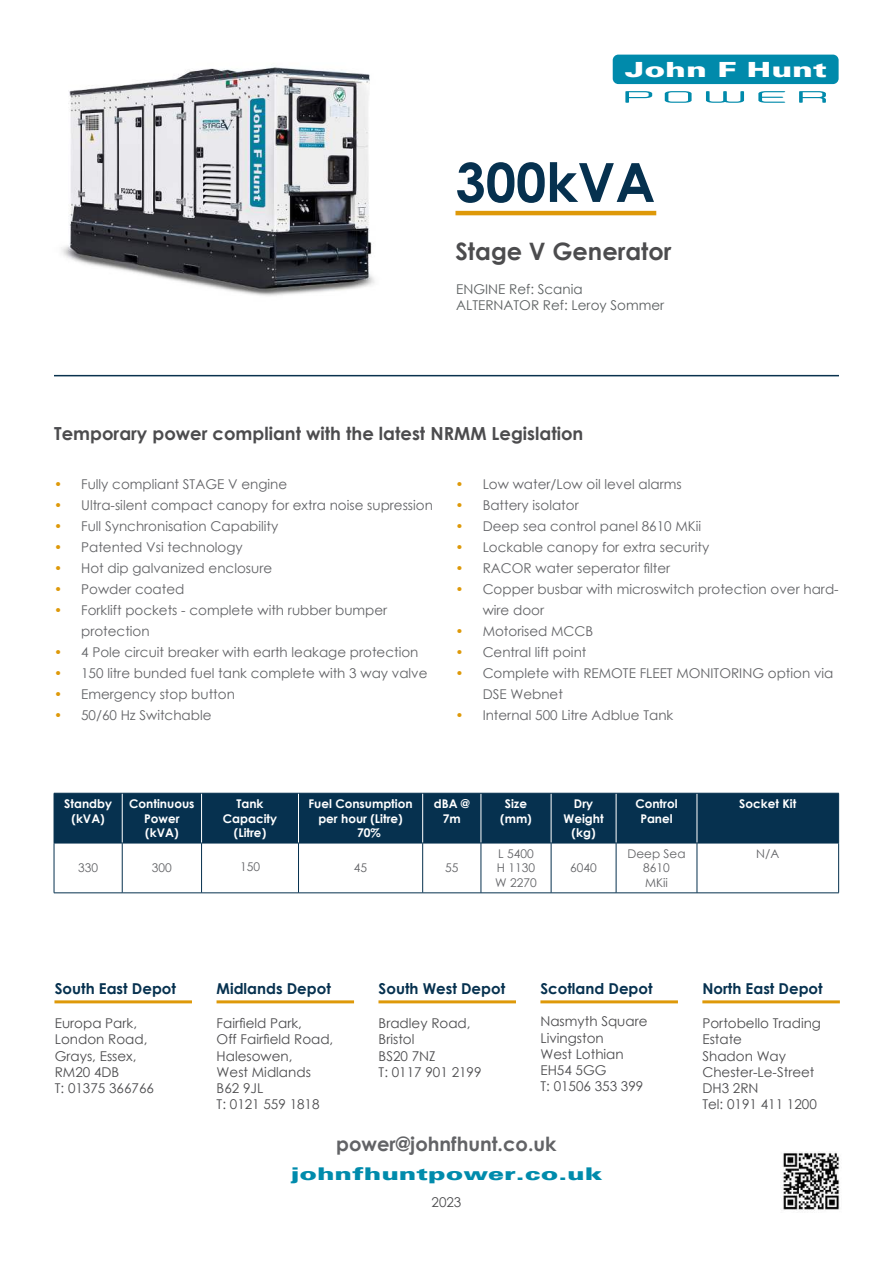
<style>
.page{position:relative;width:893px;height:1263px;background:#fff}
.page>*{position:absolute;margin:0;border:0;box-sizing:border-box;transform-origin:0 0}
.t1{font:700 54px "Century Gothic";color:#06314f}
.t2{font:700 24px "Century Gothic";color:#4c4c4e}
.t3{font:900 20.85px "Univers";color:#fff;scale:1.5 1}
.t4{font:700 19.5px "Century Gothic";color:#626366}
.t5{font:700 18px "Century Gothic";color:#4c4c4e}
.t6{font:900 17.55px "Univers 75";color:#008bac;scale:1.5 1}
.t7{font:16.65px "Zolano Sans BTN";letter-spacing:.18em;color:#008aab;scale:3.11 1}
.t8{font:700 15px "Century Gothic";color:#06314f}
.t9{font:13.5px/21px "Century Gothic";color:#626366}
.t10{font:13.5px/16.2px "Century Gothic";color:#4c4c4e}
.t11{font:13.5px/16.2px "Century Gothic";color:#5b5f60}
.t12{font:700 12px/14.4px "Century Gothic";color:#fff;text-align:center}
.t13{font:12px/14.4px "Century Gothic";color:#626366}
.s1{color:#de9909}
</style>
<div class="page">
<img style="left:61px;top:67px;width:314px;height:229px">
<div style="left:613px;top:55px;width:226px;height:29px;background:#008aab;border-radius:6px"></div>
<hr style="left:455px;top:211px;width:201px;height:4px;background:#de9909">
<div style="left:55px;top:794px;width:783px;height:49px;background:#06314f"></div>
<hr style="left:122px;top:793px;width:1px;height:50px;background:#fff">
<hr style="left:201px;top:793px;width:1px;height:50px;background:#fff">
<hr style="left:298px;top:793px;width:1px;height:50px;background:#fff">
<hr style="left:422px;top:793px;width:1px;height:50px;background:#fff">
<hr style="left:481px;top:793px;width:1px;height:50px;background:#fff">
<hr style="left:551px;top:793px;width:1px;height:50px;background:#fff">
<hr style="left:616px;top:793px;width:1px;height:50px;background:#fff">
<hr style="left:697px;top:793px;width:1px;height:50px;background:#fff">
<hr style="left:54px;top:843px;width:1px;height:50px;background:#06314f">
<hr style="left:122px;top:843px;width:1px;height:50px;background:#06314f">
<hr style="left:201px;top:843px;width:1px;height:50px;background:#06314f">
<hr style="left:298px;top:843px;width:1px;height:50px;background:#06314f">
<hr style="left:422px;top:843px;width:1px;height:50px;background:#06314f">
<hr style="left:481px;top:843px;width:1px;height:50px;background:#06314f">
<hr style="left:551px;top:843px;width:1px;height:50px;background:#06314f">
<hr style="left:616px;top:843px;width:1px;height:50px;background:#06314f">
<hr style="left:697px;top:843px;width:1px;height:50px;background:#06314f">
<hr style="left:838px;top:843px;width:1px;height:50px;background:#06314f">
<hr style="left:54px;top:892px;width:68px;height:1px;background:#06314f">
<hr style="left:122px;top:892px;width:80px;height:1px;background:#06314f">
<hr style="left:202px;top:892px;width:96px;height:1px;background:#06314f">
<hr style="left:298px;top:892px;width:125px;height:1px;background:#06314f">
<hr style="left:423px;top:892px;width:58px;height:1px;background:#06314f">
<hr style="left:481px;top:892px;width:70px;height:1px;background:#06314f">
<hr style="left:551px;top:892px;width:65px;height:1px;background:#06314f">
<hr style="left:616px;top:892px;width:81px;height:1px;background:#06314f">
<hr style="left:697px;top:892px;width:142px;height:1px;background:#06314f">
<hr style="left:54px;top:793px;width:68px;height:1px;background:#06314f">
<hr style="left:54px;top:793px;width:1px;height:50px;background:#06314f">
<hr style="left:122px;top:793px;width:80px;height:1px;background:#06314f">
<hr style="left:202px;top:793px;width:96px;height:1px;background:#06314f">
<hr style="left:298px;top:793px;width:125px;height:1px;background:#06314f">
<hr style="left:423px;top:793px;width:58px;height:1px;background:#06314f">
<hr style="left:481px;top:793px;width:70px;height:1px;background:#06314f">
<hr style="left:551px;top:793px;width:65px;height:1px;background:#06314f">
<hr style="left:616px;top:793px;width:81px;height:1px;background:#06314f">
<hr style="left:697px;top:793px;width:142px;height:1px;background:#06314f">
<hr style="left:838px;top:793px;width:1px;height:50px;background:#06314f">
<hr style="left:54px;top:843px;width:68px;height:1px;background:#06314f">
<hr style="left:122px;top:843px;width:80px;height:1px;background:#06314f">
<hr style="left:202px;top:843px;width:96px;height:1px;background:#06314f">
<hr style="left:298px;top:843px;width:125px;height:1px;background:#06314f">
<hr style="left:423px;top:843px;width:58px;height:1px;background:#06314f">
<hr style="left:481px;top:843px;width:70px;height:1px;background:#06314f">
<hr style="left:551px;top:843px;width:65px;height:1px;background:#06314f">
<hr style="left:616px;top:843px;width:81px;height:1px;background:#06314f">
<hr style="left:697px;top:843px;width:142px;height:1px;background:#06314f">
<hr style="left:54px;top:1000px;width:138px;height:3px;background:#de9909">
<hr style="left:217px;top:1000px;width:137px;height:3px;background:#de9909">
<hr style="left:378px;top:1000px;width:138px;height:3px;background:#de9909">
<hr style="left:540px;top:1000px;width:138px;height:3px;background:#de9909">
<hr style="left:702px;top:1000px;width:138px;height:3px;background:#de9909">
<img style="left:782px;top:1152px;width:58px;height:59px">
<hr style="left:54px;top:375px;width:785px;height:1px;background:#09324e">
<h3 class="t3" style="left:625px;top:57px;width:136px">John F Hunt</h3>
<p class="t7" style="left:622px;top:87px;width:68px">POWER</p>
<h1 class="t1" style="left:455px;top:161px;width:201px">300kVA</h1>
<h2 class="t2" style="left:455px;top:241px;width:218px">Stage V Generator</h2>
<p class="t11" style="left:456px;top:282px;width:210px">ENGINE Ref: Scania<br>ALTERNATOR Ref: Leroy Sommer</p>
<h3 class="t5" style="left:54px;top:426px;width:531px">Temporary power compliant with the latest NRMM Legislation</h3>
<p class="t9" style="left:54px;top:474px;width:234px"><span class="s1">•</span> Fully compliant STAGE V engine</p>
<p class="t9" style="left:54px;top:495px;width:380px"><span class="s1">•</span> Ultra-silent compact canopy for extra noise supression</p>
<p class="t9" style="left:54px;top:516px;width:226px"><span class="s1">•</span> Full Synchronisation Capability</p>
<p class="t9" style="left:54px;top:537px;width:190px"><span class="s1">•</span> Patented Vsi technology</p>
<p class="t9" style="left:54px;top:558px;width:219px"><span class="s1">•</span> Hot dip galvanized enclosure</p>
<p class="t9" style="left:54px;top:579px;width:132px"><span class="s1">•</span> Powder coated</p>
<p class="t9" style="left:81px;top:600px;width:308px;text-indent:-27px"><span class="s1">•</span> Forklift pockets - complete with rubber bumper protection</p>
<p class="t9" style="left:54px;top:642px;width:366px"><span class="s1">•</span> 4 Pole circuit breaker with earth leakage protection</p>
<p class="t9" style="left:54px;top:663px;width:375px"><span class="s1">•</span> 150 litre bunded fuel tank complete with 3 way valve</p>
<p class="t9" style="left:54px;top:684px;width:182px"><span class="s1">•</span> Emergency stop button</p>
<p class="t9" style="left:54px;top:705px;width:159px"><span class="s1">•</span> 50/60 Hz Switchable</p>
<p class="t9" style="left:456px;top:474px;width:228px"><span class="s1">•</span> Low water/Low oil level alarms</p>
<p class="t9" style="left:456px;top:495px;width:125px"><span class="s1">•</span> Battery isolator</p>
<p class="t9" style="left:456px;top:516px;width:247px"><span class="s1">•</span> Deep sea control panel 8610 MKii</p>
<p class="t9" style="left:456px;top:537px;width:255px"><span class="s1">•</span> Lockable canopy for extra security</p>
<p class="t9" style="left:456px;top:557px;width:216px"><span class="s1">•</span> RACOR water seperator 昀椀lter</p>
<p class="t9" style="left:483px;top:579px;width:358px;text-indent:-27px"><span class="s1">•</span> Copper busbar with microswitch protection over hard&shy;wire door</p>
<p class="t9" style="left:456px;top:621px;width:139px"><span class="s1">•</span> Motorised MCCB</p>
<p class="t9" style="left:456px;top:642px;width:132px"><span class="s1">•</span> Central lift point</p>
<p class="t9" style="left:483px;top:663px;width:352px;text-indent:-27px"><span class="s1">•</span> Complete with REMOTE FLEET MONITORING option via<br>DSE Webnet</p>
<p class="t9" style="left:456px;top:705px;width:219px"><span class="s1">•</span> Internal 500 Litre Adblue Tank</p>
<p class="t12" style="left:64px;top:798px;width:49px">Standby (kVA)</p>
<p class="t12" style="left:129px;top:798px;width:67px">Continuous<br>Power (kVA)</p>
<p class="t12" style="left:223px;top:798px;width:56px">Tank<br>Capacity (Litre)</p>
<p class="t12" style="left:308px;top:798px;width:106px">Fuel Consumption</p>
<p class="t12" style="left:318px;top:812px;width:86px">per hour (Litre)</p>
<p class="t12" style="left:357px;top:826px;width:25px">70%</p>
<p class="t12" style="left:434px;top:798px;width:37px">dBA @<br>7m</p>
<p class="t12" style="left:500px;top:798px;width:33px">Size (mm)</p>
<p class="t12" style="left:563px;top:798px;width:42px">Dry<br>Weight (kg)</p>
<p class="t12" style="left:635px;top:798px;width:44px">Control<br>Panel</p>
<p class="t12" style="left:739px;top:798px;width:59px">Socket Kit</p>
<p class="t13" style="left:78px;top:862px;width:21px">330</p>
<p class="t13" style="left:152px;top:862px;width:21px">300</p>
<p class="t13" style="left:240px;top:861px;width:21px">150</p>
<p class="t13" style="left:354px;top:862px;width:15px">45</p>
<p class="t13" style="left:445px;top:862px;width:15px">55</p>
<p class="t13" style="left:495px;top:847px;width:43px">L 5400<br>H 1130<br>W 2270</p>
<p class="t13" style="left:570px;top:862px;width:28px">6040</p>
<p class="t13" style="left:627px;top:847px;width:60px;text-align:center">Deep Sea<br>8610<br>MKii</p>
<p class="t13" style="left:756px;top:847px;width:25px">N/A</p>
<p class="t8" style="left:55px;top:983px;width:123px">South East Depot</p>
<p class="t10" style="left:55px;top:1016px;width:101px">Europa Park,<br>London Road,<br>Grays, Essex,<br>RM20 4DB<br>T: 01375 366766</p>
<p class="t8" style="left:217px;top:983px;width:116px">Midlands Depot</p>
<p class="t10" style="left:217px;top:1015px;width:118px">Fair昀椀eld Park,<br>Off Fair昀椀eld Road,<br>Halesowen,<br>West Midlands<br>B62 9JL<br>T: 0121 559 1818</p>
<p class="t8" style="left:379px;top:983px;width:128px">South West Depot</p>
<p class="t10" style="left:379px;top:1016px;width:104px">Bradley Road,<br>Bristol<br>BS20 7NZ<br>T: 0117 901 2199</p>
<p class="t8" style="left:540px;top:983px;width:114px">Scotland Depot</p>
<p class="t10" style="left:540px;top:1014px;width:109px">Nasmyth Square<br>Livingston<br>West Lothian<br>EH54 5GG<br>T: 01506 353 399</p>
<h3 class="t4" style="left:336px;top:1136px;width:222px">power@johnfhunt.co.uk</h3>
<p class="t6" style="left:291px;top:1167px;width:209px">johnfhuntpower.co.uk</p>
<p class="t10" style="left:431px;top:1195px;width:31px">2023</p>
<p class="t8" style="left:702px;top:983px;width:122px">North East Depot</p>
<p class="t10" style="left:702px;top:1016px;width:120px">Portobello Trading<br>Estate<br>Shadon Way<br>Chester-Le-Street<br>DH3 2RN<br>Tel: 0191 411 1200</p>
</div>
